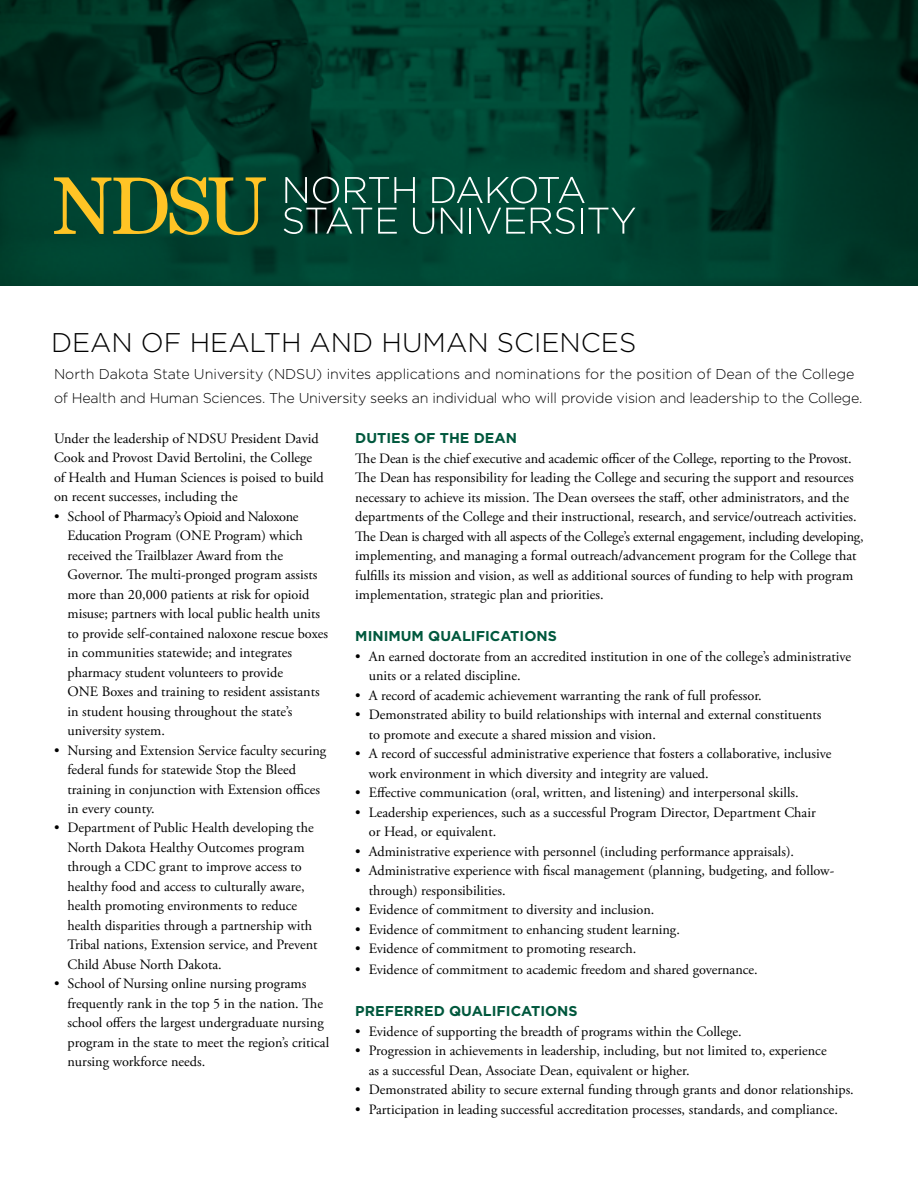
<style>
.page{position:relative;width:918px;height:1188px;background:#fff}
.page>*{position:absolute;margin:0;border:0;box-sizing:border-box;transform-origin:0 0}
.t1{font:300 27px "Gotham";color:#000}
.t2{font:14.25px/19.5px "Adobe Garamond Pro";color:#000}
.t3{font:300 14.25px/24px "Gotham";letter-spacing:-.015em;color:#000}
.t4{font:700 14.25px "Gotham";color:#00583d}
</style>
<div class="page">
<img style="left:0;top:0;width:918px;height:285px">
<svg style="left:54px;top:176px;width:212px;height:61px;background:#4f6c2e"></svg>
<svg style="left:284px;top:177px;width:351px;height:57px;background:#255f50"></svg>
<h1 class="t1" style="left:51px;top:326px;width:587px">DEAN OF HEALTH AND HUMAN SCIENCES</h1>
<p class="t3" style="left:54px;top:362px;width:810px">North Dakota State University (NDSU) invites applications and nominations for the position of Dean of the College of Health and Human Sciences. The University seeks an individual who will provide vision and leadership to the College.</p>
<p class="t2" style="left:54px;top:429px;width:271px">Under the leadership of NDSU President David Cook and Provost David Bertolini, the College of Health and Human Sciences is poised to build on recent successes, including the</p>
<p class="t2" style="left:67px;top:507px;width:262px;text-indent:-13px">• School of Pharmacy’s Opioid and Naloxone Education Program (ONE Program) which received the Trailblazer Award from the Governor. The multi-pronged program assists more than 20,000 patients at risk for opioid misuse; partners with local public health units to provide self-contained naloxone rescue boxes in communities statewide; and integrates pharmacy student volunteers to provide<br>ONE Boxes and training to resident assistants in student housing throughout the state’s university system.</p>
<p class="t2" style="left:67px;top:741px;width:260px;text-indent:-13px">• Nursing and Extension Service faculty securing federal funds for statewide Stop the Bleed training in conjunction with Extension offices in every county.</p>
<p class="t2" style="left:67px;top:819px;width:252px;text-indent:-13px">• Department of Public Health developing the North Dakota Healthy Outcomes program through a CDC grant to improve access to healthy food and access to culturally aware, health promoting environments to reduce health disparities through a partnership with Tribal nations, Extension service, and Prevent Child Abuse North Dakota.</p>
<p class="t2" style="left:67px;top:975px;width:263px;text-indent:-13px">• School of Nursing online nursing programs frequently rank in the top 5 in the nation. The school offers the largest undergraduate nursing program in the state to meet the region’s critical nursing workforce needs.</p>
<p class="t4" style="left:355px;top:429px;width:163px">DUTIES OF THE DEAN</p>
<p class="t2" style="left:355px;top:449px;width:510px">The Dean is the chief executive and academic officer of the College, reporting to the Provost.<br>The Dean has responsibility for leading the College and securing the support and resources necessary to achieve its mission. The Dean oversees the staff, other administrators, and the departments of the College and their instructional, research, and service/outreach activities.<br>The Dean is charged with all aspects of the College’s external engagement, including developing, implementing, and managing a formal outreach/advancement program for the College that fulfills its mission and vision, as well as additional sources of funding to help with program implementation, strategic plan and priorities.</p>
<p class="t4" style="left:355px;top:627px;width:203px">MINIMUM QUALIFICATIONS</p>
<p class="t2" style="left:369px;top:647px;width:484px;text-indent:-13px">• An earned doctorate from an accredited institution in one of the college’s administrative units or a related discipline.</p>
<p class="t2" style="left:355px;top:686px;width:408px">• A record of academic achievement warranting the rank of full professor.</p>
<p class="t2" style="left:369px;top:706px;width:454px;text-indent:-13px">• Demonstrated ability to build relationships with internal and external constituents to promote and execute a shared mission and vision.</p>
<p class="t2" style="left:369px;top:745px;width:464px;text-indent:-13px">• A record of successful administrative experience that fosters a collaborative, inclusive work environment in which diversity and integrity are valued.</p>
<p class="t2" style="left:355px;top:784px;width:445px">• Effective communication (oral, written, and listening) and interpersonal skills.</p>
<p class="t2" style="left:369px;top:803px;width:448px;text-indent:-13px">• Leadership experiences, such as a successful Program Director, Department Chair or Head, or equivalent.</p>
<p class="t2" style="left:355px;top:842px;width:440px">• Administrative experience with personnel (including performance appraisals).</p>
<p class="t2" style="left:369px;top:862px;width:467px;text-indent:-13px">• Administrative experience with fiscal management (planning, budgeting, and follow&shy;through) responsibilities.</p>
<p class="t2" style="left:355px;top:901px;width:301px">• Evidence of commitment to diversity and inclusion.</p>
<p class="t2" style="left:355px;top:920px;width:326px">• Evidence of commitment to enhancing student learning.</p>
<p class="t2" style="left:355px;top:940px;width:283px">• Evidence of commitment to promoting research.</p>
<p class="t2" style="left:355px;top:960px;width:404px">• Evidence of commitment to academic freedom and shared governance.</p>
<p class="t4" style="left:355px;top:1002px;width:224px">PREFERRED QUALIFICATIONS</p>
<p class="t2" style="left:355px;top:1022px;width:388px">• Evidence of supporting the breadth of programs within the College.</p>
<p class="t2" style="left:369px;top:1042px;width:459px;text-indent:-13px">• Progression in achievements in leadership, including, but not limited to, experience as a successful Dean, Associate Dean, equivalent or higher.</p>
<p class="t2" style="left:355px;top:1081px;width:500px">• Demonstrated ability to secure external funding through grants and donor relationships.</p>
<p class="t2" style="left:355px;top:1100px;width:484px">• Participation in leading successful accreditation processes, standards, and compliance.</p>
</div>
